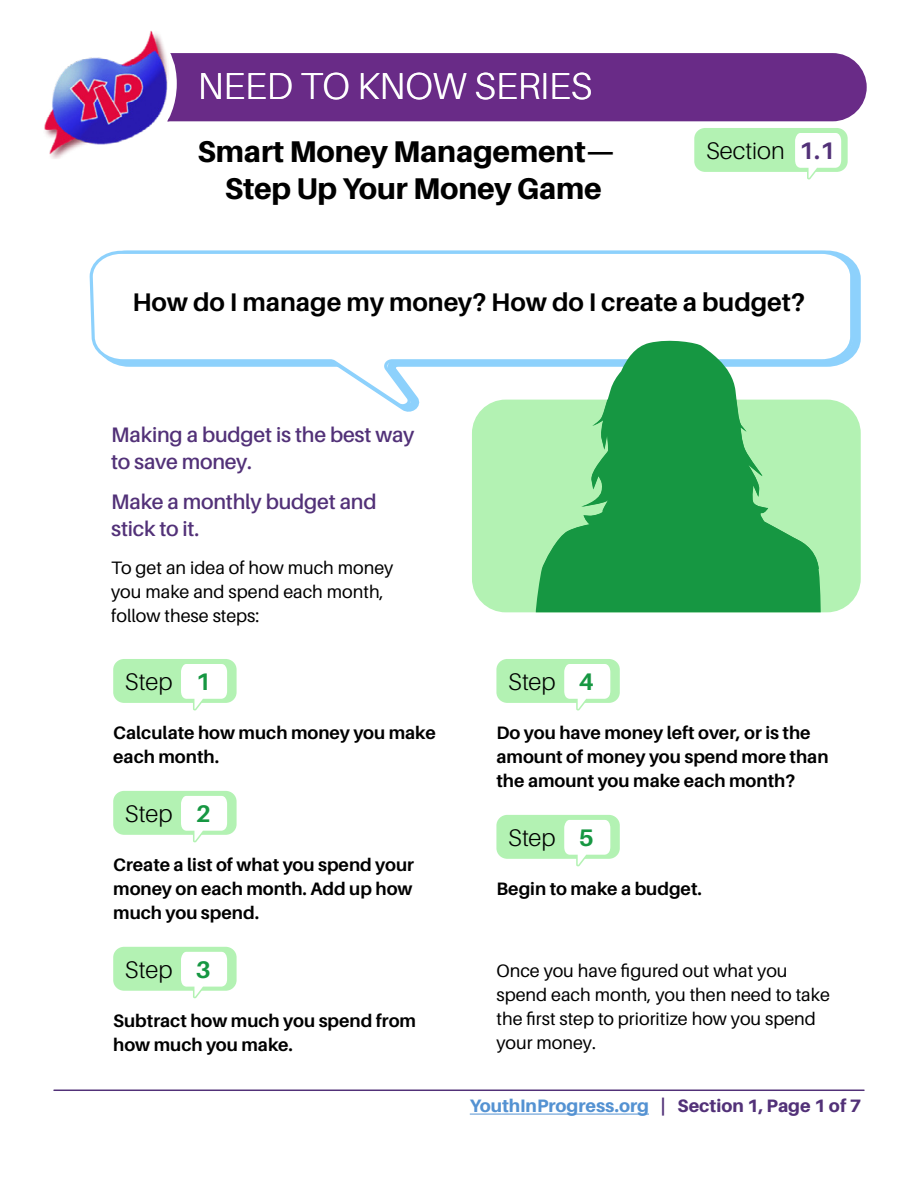
<style>
.page{position:relative;width:918px;height:1188px;background:#fff}
.page>*{position:absolute;margin:0;border:0;box-sizing:border-box;transform-origin:0 0}
.t1{font:300 37.5px "Aileron";color:#fff}
.t2{font:800 30px/37.5px "Aileron";letter-spacing:-.005em;color:#000;text-align:center}
.t3{font:700 25.5px "Aileron";color:#000}
.section_and_step{font:300 24px "Aileron";color:#000}
.section_intros{font:600 21px/27px "Aileron";letter-spacing:-.01em;color:#523178}
.body_questions{font:700 18px/24px "Aileron";color:#000}
.body{font:18px/24px "Aileron";color:#000}
.page_number{font:800 18px "Aileron";color:#5492d2}
.s1{font-weight:700;color:#523178}
.s2{font-weight:700;color:#169742}
.s3{color:#523178}
</style>
<div class="page">
<div style="left:113px;top:659px;width:124px;height:44px;background:#b3f2b3;border-radius:11px"></div>
<svg style="left:181px;top:664px;width:48px;height:46px"></svg>
<div style="left:113px;top:791px;width:124px;height:44px;background:#b3f2b3;border-radius:11px"></div>
<svg style="left:179px;top:796px;width:50px;height:46px"></svg>
<div style="left:113px;top:947px;width:124px;height:44px;background:#b3f2b3;border-radius:11px"></div>
<svg style="left:179px;top:951px;width:50px;height:47px"></svg>
<div style="left:496px;top:659px;width:124px;height:44px;background:#b3f2b3;border-radius:11px"></div>
<svg style="left:564px;top:664px;width:49px;height:46px"></svg>
<div style="left:496px;top:815px;width:124px;height:44px;background:#b3f2b3;border-radius:11px"></div>
<svg style="left:562px;top:820px;width:51px;height:46px"></svg>
<div style="left:694px;top:128px;width:154px;height:44px;background:#b3f2b3;border-radius:11px"></div>
<svg style="left:795px;top:133px;width:48px;height:46px"></svg>
<hr style="left:470px;top:1114px;width:179px;height:1px;background:#5492d2">
<hr style="left:54px;top:1090px;width:810px;height:1px;background:#523178">
<img style="left:44px;top:30px;width:125px;height:129px">
<div style="left:472px;top:400px;width:389px;height:212px;background:#b3f2b3;border-radius:34px"></div>
<div style="left:535px;top:569px;width:301px;height:43px;background:#169742"></div>
<div style="left:167px;top:53px;width:700px;height:68px;background:#692b87"></div>
<svg style="left:399px;top:263px;width:462px;height:153px"></svg>
<svg style="left:89px;top:250px;width:766px;height:158px"></svg>
<svg style="left:542px;top:338px;width:277px;height:231px;fill:#169742"></svg>
<h1 class="t1" style="left:198px;top:66px;width:396px">NEED TO KNOW SERIES</h1>
<h1 class="t1" style="left:433px;top:66px;width:161px">W SERIES</h1>
<h2 class="t2" style="left:198px;top:133px;width:419px">Smart Money Management—<br>Step Up Your Money Game</h2>
<h3 class="section_and_step" style="left:706px;top:138px;width:131px">Section <span class="s1">1.1</span></h3>
<h3 class="t3" style="left:132px;top:288px;width:674px">How do I manage my money? How do I create a budget?</h3>
<p class="section_intros" style="left:111px;top:421px;width:305px">Making a budget is the best way to save money.</p>
<p class="section_intros" style="left:111px;top:489px;width:267px">Make a monthly budget and stick to it.</p>
<p class="body" style="left:111px;top:556px;width:284px">To get an idea of how much money you make and spend each month, follow these steps:</p>
<h2 class="section_and_step" style="left:125px;top:669px;width:87px">Step <span class="s2">1</span></h2>
<p class="body_questions" style="left:113px;top:721px;width:324px">Calculate how much money you make each month.</p>
<h2 class="section_and_step" style="left:125px;top:801px;width:87px">Step <span class="s2">2</span></h2>
<p class="body_questions" style="left:113px;top:853px;width:302px;text-align:justify">Create a list of what you spend your money on each month. Add up how much you spend.</p>
<h2 class="section_and_step" style="left:125px;top:957px;width:87px">Step <span class="s2">3</span></h2>
<p class="body_questions" style="left:113px;top:1009px;width:304px">Subtract how much you spend from how much you make.</p>
<h2 class="section_and_step" style="left:508px;top:669px;width:87px">Step <span class="s2">4</span></h2>
<p class="body_questions" style="left:496px;top:721px;width:334px">Do you have money left over, or is the amount of money you spend more than the amount you make each month?</p>
<h2 class="section_and_step" style="left:508px;top:825px;width:87px">Step <span class="s2">5</span></h2>
<p class="body_questions" style="left:496px;top:877px;width:207px">Begin to make a budget.</p>
<p class="body" style="left:496px;top:959px;width:335px">Once you have figured out what you spend each month, you then need to take the first step to prioritize how you spend your money.</p>
<p class="page_number" style="left:470px;top:1096px;width:393px">YouthInProgress.org <span class="s3">| Section 1, Page 1 of 7</span></p>
</div>
